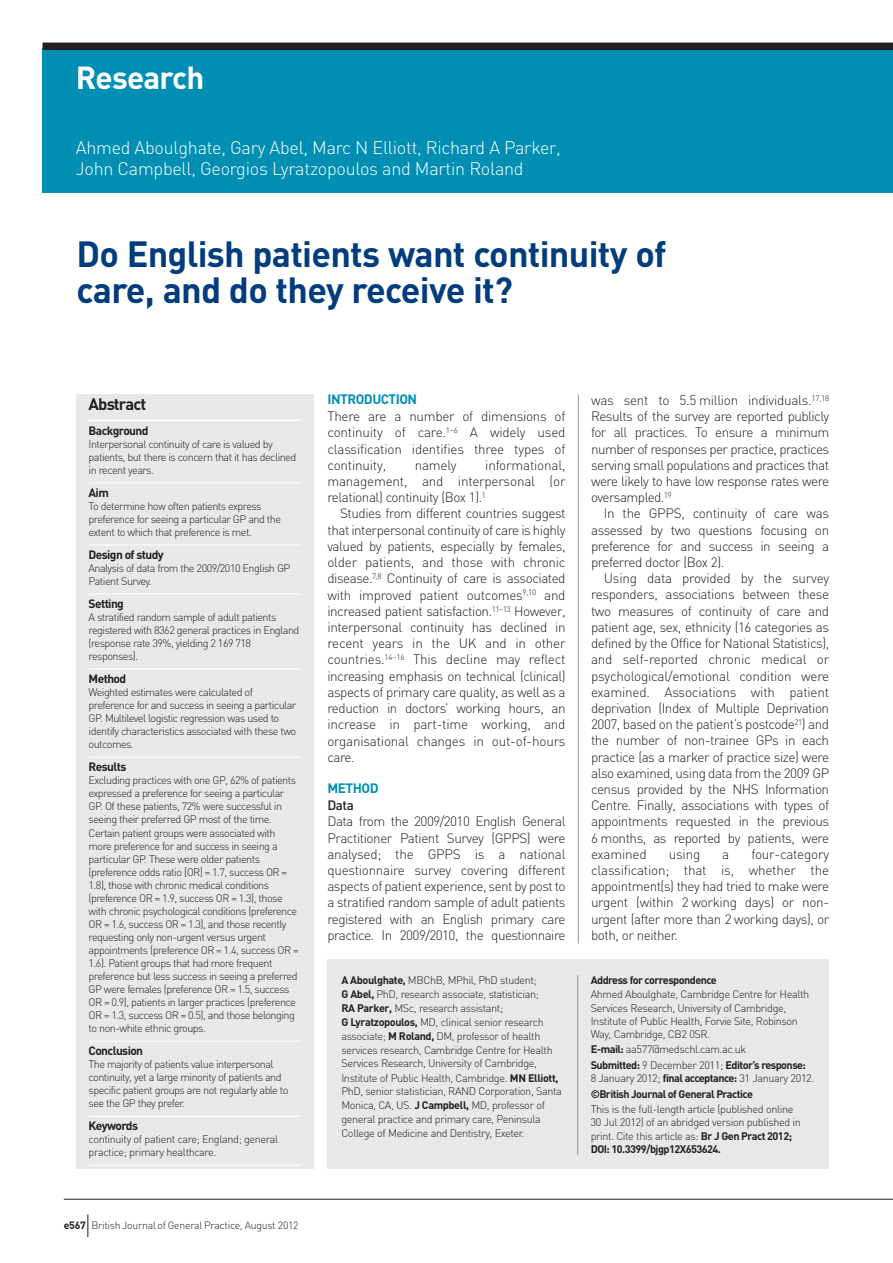
<style>
.page{position:relative;width:893px;height:1263px;background:#fff}
.page>*{position:absolute;margin:0;border:0;box-sizing:border-box;transform-origin:0 0}
.t1{font:700 36px/36px "DIN";letter-spacing:-.02em;color:#013d7d}
.t2{font:700 31.5px "DIN";letter-spacing:-.025em;color:#fff}
.t3{font:300 18px/21px "DIN";letter-spacing:-.015em;color:#fff}
.t4{font:700 16.5px "DIN";letter-spacing:-.05em;color:#231f20}
.t5{font:300 13.5px/16.2px "DIN";letter-spacing:-.035em;color:#231f20;text-align:justify}
.t6{font:700 13.5px "DIN";letter-spacing:-.035em;color:#008fb3}
.t7{font:500 13.5px "DIN";color:#231f20}
.t8{font:700 12px "DIN";letter-spacing:-.05em;color:#231f20}
.t9{font:300 10.8px/13px "DIN";letter-spacing:-.05em;color:#231f20}
.t10{font:700 10.8px/15.6px "DIN";letter-spacing:-.05em;color:#231f20}
.t11{font:300 10.5px "DIN";letter-spacing:-.025em;color:#231f20}
.s1{font-weight:700}
.s2{font-weight:300}
</style>
<div class="page">
<hr style="left:578px;top:395px;width:1px;height:548px;background:#939598">
<div style="left:327px;top:959px;width:502px;height:210px;background:#e7e8e9"></div>
<hr style="left:577px;top:975px;width:1px;height:180px;background:#939598">
<div style="left:43px;top:48px;width:850px;height:144px;background:#008fb3"></div>
<div style="left:76px;top:394px;width:237px;height:775px;background:#e7e8e9"></div>
<hr style="left:89px;top:420px;width:212px;height:1px;background:#fff">
<hr style="left:89px;top:482px;width:212px;height:1px;background:#fff">
<hr style="left:89px;top:544px;width:212px;height:1px;background:#fff">
<hr style="left:89px;top:594px;width:212px;height:1px;background:#fff">
<hr style="left:89px;top:669px;width:212px;height:1px;background:#fff">
<hr style="left:89px;top:757px;width:212px;height:1px;background:#fff">
<hr style="left:89px;top:1041px;width:212px;height:1px;background:#fff">
<hr style="left:89px;top:1116px;width:212px;height:1px;background:#fff">
<hr style="left:89px;top:1165px;width:212px;height:1px;background:#fff">
<hr style="left:64px;top:1199px;width:829px;height:1px;background:#231f20">
<svg style="left:87px;top:1214px;width:1px;height:23px"></svg>
<div style="left:43px;top:43px;width:850px;height:7px;background:#231f20"></div>
<h2 class="t2" style="left:76px;top:59px;width:130px">Research</h2>
<h3 class="t3" style="left:76px;top:137px;width:487px">Ahmed Aboulghate, Gary Abel, Marc N Elliott, Richard A Parker,<br>John Campbell, Georgios Lyratzopoulos and Martin Roland</h3>
<h1 class="t1" style="left:77px;top:237px;width:591px">Do English patients want continuity of care, and do they receive it?</h1>
<h3 class="t4" style="left:89px;top:395px;width:59px">Abstract</h3>
<p class="t8" style="left:89px;top:424px;width:61px">Background</p>
<p class="t9" style="left:89px;top:438px;width:209px">Interpersonal continuity of care is valued by patients, but there is concern that it has declined in recent years.</p>
<p class="t8" style="left:89px;top:486px;width:22px">Aim</p>
<p class="t9" style="left:89px;top:500px;width:194px">To determine how often patients express preference for seeing a particular GP and the extent to which that preference is met.</p>
<p class="t8" style="left:89px;top:548px;width:77px">Design of study</p>
<p class="t9" style="left:89px;top:562px;width:203px">Analysis of data from the 2009/2010 English GP<br>Patient Survey.</p>
<p class="t8" style="left:89px;top:597px;width:37px">Setting</p>
<p class="t9" style="left:89px;top:611px;width:212px">A stratified random sample of adult patients registered with 8362 general practices in England (response rate 39%, yielding 2 169 718 responses).</p>
<p class="t8" style="left:89px;top:672px;width:39px">Method</p>
<p class="t9" style="left:89px;top:686px;width:209px">Weighted estimates were calculated of preference for and success in seeing a particular GP. Multilevel logistic regression was used to identify characteristics associated with these two outcomes.</p>
<p class="t8" style="left:89px;top:760px;width:39px">Results</p>
<p class="t9" style="left:89px;top:774px;width:211px">Excluding practices with one GP, 62% of patients expressed a preference for seeing a particular GP. Of these patients, 72% were successful in seeing their preferred GP most of the time.<br>Certain patient groups were associated with more preference for and success in seeing a particular GP. These were older patients (preference odds ratio [OR] = 1.7, success OR = 1.8), those with chronic medical conditions (preference OR = 1.9, success OR = 1.3), those with chronic psychological conditions (preference OR = 1.6, success OR = 1.3), and those recently requesting only non-urgent versus urgent appointments (preference OR = 1.4, success OR = 1.6). Patient groups that had more frequent preference but less success in seeing a preferred GP were females (preference OR = 1.5, success OR = 0.9), patients in larger practices (preference OR = 1.3, success OR = 0.5), and those belonging to non-white ethnic groups.</p>
<p class="t8" style="left:89px;top:1044px;width:56px">Conclusion</p>
<p class="t9" style="left:89px;top:1058px;width:201px">The majority of patients value interpersonal continuity, yet a large minority of patients and specific patient groups are not regularly able to see the GP they prefer.</p>
<p class="t8" style="left:89px;top:1119px;width:51px">Keywords</p>
<p class="t9" style="left:89px;top:1133px;width:191px">continuity of patient care; England; general practice; primary healthcare.</p>
<p class="t11" style="left:64px;top:1219px;width:236px"><span class="s1">e567</span> British Journal of General Practice, August 2012</p>
<p class="t6" style="left:327px;top:392px;width:91px">INTRODUCTION</p>
<p class="t5" style="left:327px;top:408px;width:240px">There are a number of dimensions of continuity of care.<sup>1–6</sup> A widely used classification identifies three types of continuity,</p>
<p class="t5" style="left:327px;top:457px;width:240px;text-indent:158px">informational, management, and interpersonal (or relational) continuity (Box 1).<sup>1</sup></p>
<p class="t5" style="left:327px;top:506px;width:240px;text-indent:13px">Studies from different countries suggest that interpersonal continuity of care is highly valued by patients, especially by females, older patients, and those with chronic disease.<sup>7,8</sup> Continuity of care is associated with improved patient outcomes<sup>9,10</sup> and increased patient satisfaction.<sup>11–13</sup> However, interpersonal continuity has declined in recent years in the UK and in other countries.<sup>14–16</sup> This decline may reflect increasing emphasis on technical (clinical) aspects of primary care quality, as well as a reduction in doctors’ working hours, an increase in part-time working, and organisational changes in out-of-hours care.</p>
<p class="t6" style="left:327px;top:780px;width:53px">METHOD</p>
<p class="t7" style="left:327px;top:798px;width:28px">Data</p>
<p class="t5" style="left:327px;top:813px;width:240px">Data from the 2009/2010 English General Practitioner Patient Survey (GPPS) were analysed; the GPPS is a national questionnaire survey covering different aspects of patient experience, sent by post to a stratified random sample of adult patients registered with an English primary care practice. In 2009/2010, the questionnaire</p>
<p class="t5" style="left:415px;top:457px;width:43px">namely</p>
<p class="t5" style="left:591px;top:392px;width:240px">was sent to 5.5 million individuals.<sup>17,18<br></sup>Results of the survey are reported publicly for all practices. To ensure a minimum number of responses per practice, practices serving small populations and practices that were likely to have low response rates were oversampled.<sup>19</sup></p>
<p class="t5" style="left:591px;top:506px;width:240px;text-indent:13px">In the GPPS, continuity of care was assessed by two questions focusing on preference for and success in seeing a preferred doctor (Box 2).</p>
<p class="t5" style="left:591px;top:570px;width:240px;text-indent:13px">Using data provided by the survey responders, associations between these two measures of continuity of care and patient age, sex, ethnicity (16 categories as defined by the Office for National Statistics), and self-reported chronic medical or psychological/emotional condition were examined. Associations with patient deprivation (Index of Multiple Deprivation 2007, based on the patient’s postcode<sup>21</sup>) and the number of non-trainee GPs in each practice (as a marker of practice size) were also examined, using data from the 2009 GP census provided by the NHS Information Centre. Finally, associations with types of appointments requested in the previous 6 months, as reported by patients, were examined</p>
<p class="t5" style="left:591px;top:846px;width:240px;text-indent:160px">four-category classification; that is, whether the appointment(s) they had tried to make were urgent (within 2 working days) or non&shy;urgent (after more than 2 working days), or both, or neither.</p>
<p class="t5" style="left:669px;top:846px;width:33px">using</p>
<p class="t5" style="left:722px;top:846px;width:9px">a</p>
<p class="t9" style="left:341px;top:973px;width:222px;line-height:14px"><span class="s1">A Aboulghate,</span> MBChB, MPhil, PhD student;<br><span class="s1">G Abel,</span> PhD, research associate, statistician;<br><span class="s1">RA Parker,</span> MSc, research assistant;<br><span class="s1">G Lyratzopoulos,</span> MD, clinical senior research associate; <span class="s1">M Roland,</span> DM, professor of health services research, Cambridge Centre for Health Services Research, University of Cambridge, Institute of Public Health, Cambridge. <span class="s1">MN Elliott, </span>PhD, senior statistician, RAND Corporation, Santa Monica, CA, US. <span class="s1">J Campbell,</span> MD, professor of general practice and primary care, Peninsula College of Medicine and Dentistry, Exeter.</p>
<p class="t10" style="left:591px;top:972px;width:128px">Address for correspondence</p>
<p class="t9" style="left:591px;top:988px;width:220px">Ahmed Aboulghate, Cambridge Centre for Health Services Research, University of Cambridge, Institute of Public Health, Forvie Site, Robinson Way, Cambridge, CB2 0SR.</p>
<p class="t9" style="left:591px;top:1042px;width:217px;line-height:15.6px"><span class="s1">E-mail:</span> aa577@medschl.cam.ac.uk<br><span class="s1">Submitted:</span> 9 December 2011; <span class="s1">Editor’s response:</span></p>
<p class="t10" style="left:591px;top:1071px;width:225px"><span class="s2">8 January 2012;</span> final acceptance: <span class="s2">31 January 2012. </span>©British Journal of General Practice</p>
<p class="t9" style="left:591px;top:1102px;width:212px">This is the full-length article (published online 30 Jul 2012) of an abridged version published in print. Cite this article as: <span class="s1">Br J Gen Pract 2012; DOI: 10.3399/bjgp12X653624.</span></p>
</div>
